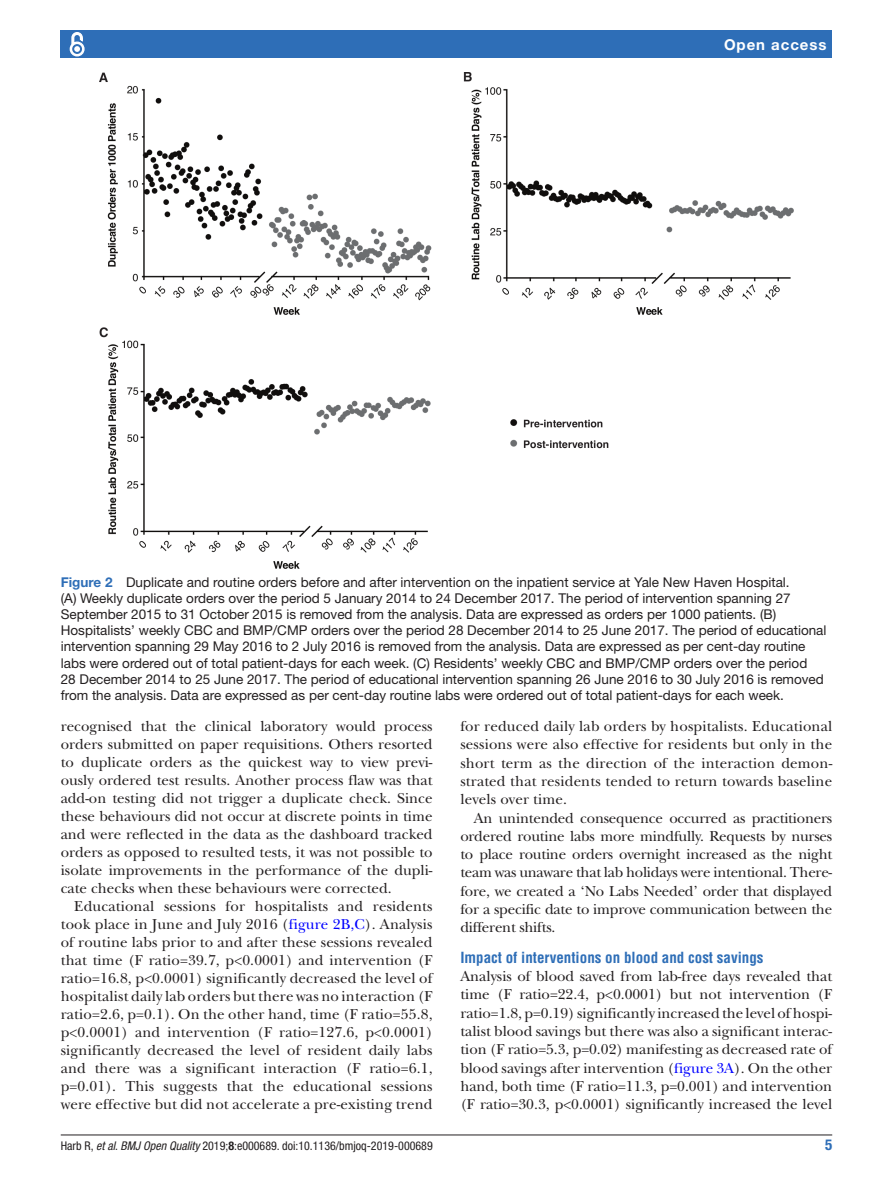
<style>
.page{position:relative;width:893px;height:1191px;background:#fff}
.page>*{position:absolute;margin:0;border:0;box-sizing:border-box;transform-origin:0 0}
.t1{font:15px/18px "New Baskerville";color:#231f20;text-align:justify}
.t2{font:700 condensed 15px "Helvetica LT Std";color:#2e6eb7}
.t3{font:700 15px "Helvetica Neue LT Std";letter-spacing:.065em;color:#fff}
.t4{font:700 condensed 15px "Helvetica Neue LT Std";color:#2e6eb7}
.t5{font:13.5px/16.2px "Helvetica Neue LT Std";color:#231f20}
.t6{font:condensed 12px "Helvetica Neue LT Std";color:#231f20}
.s1{font-weight:700;color:#2e6eb7}
.s2{color:#00f}
.s3{font-style:italic}
.s4{font-weight:700}
</style>
<div class="page">
<hr style="left:61px;top:1134px;width:771px;height:1px;background:#231f20">
<div style="left:61px;top:31px;width:771px;height:27px;background:#2e6eb7"></div>
<svg style="left:69px;top:32px;width:16px;height:25px"></svg>
<img style="left:99px;top:73px;width:695px;height:496px">
<p class="t3" style="left:724px;top:35px;width:104px">Open access</p>
<p class="t5" style="left:61px;top:573px;width:767px"><span class="s1">Figure 2</span> Duplicate and routine orders before and after intervention on the inpatient service at Yale New Haven Hospital.<br>(A) Weekly duplicate orders over the period 5 January 2014 to 24 December 2017. The period of intervention spanning 27<br>September 2015 to 31 October 2015 is removed from the analysis. Data are expressed as orders per 1000 patients. (B)<br>Hospitalists’ weekly CBC and BMP/CMP orders over the period 28 December 2014 to 25 June 2017. The period of educational intervention spanning 29 May 2016 to 2 July 2016 is removed from the analysis. Data are expressed as per cent-day routine labs were ordered out of total patient-days for each week. (C) Residents’ weekly CBC and BMP/CMP orders over the period<br>28 December 2014 to 25 June 2017. The period of educational intervention spanning 26 June 2016 to 30 July 2016 is removed from the analysis. Data are expressed as per cent-day routine labs were ordered out of total patient-days for each week.</p>
<p class="t1" style="left:61px;top:717px;width:373px">recognised that the clinical laboratory would process orders submitted on paper requisitions. Others resorted to duplicate orders as the quickest way to view previ&shy;ously ordered test results. Another process flaw was that add-on testing did not trigger a duplicate check. Since these behaviours did not occur at discrete points in time and were reflected in the data as the dashboard tracked orders as opposed to resulted tests, it was not possible to isolate improvements in the performance of the dupli&shy;cate checks when these behaviours were corrected.</p>
<p class="t1" style="left:61px;top:897px;width:373px;text-indent:14px">Educational sessions for hospitalists and residents took place in June and July 2016 (<span class="s2">figure 2B,C</span>). Analysis of routine labs prior to and after these sessions revealed that time (F ratio=39.7, p&lt;0.0001) and intervention (F ratio=16.8, p&lt;0.0001) significantly decreased the level of hospitalist daily lab orders but there was no interaction (F ratio=2.6, p=0.1). On the other hand, time (F ratio=55.8, p&lt;0.0001) and intervention (F ratio=127.6, p&lt;0.0001) significantly decreased the level of resident daily labs and there was a significant interaction (F ratio=6.1, p=0.01). This suggests that the educational sessions were effective but did not accelerate a pre-existing trend</p>
<p class="t1" style="left:460px;top:717px;width:373px">for reduced daily lab orders by hospitalists. Educational sessions were also effective for residents but only in the short term as the direction of the interaction demon&shy;strated that residents tended to return towards baseline levels over time.</p>
<p class="t1" style="left:460px;top:808px;width:373px;text-indent:13px">An unintended consequence occurred as practitioners ordered routine labs more mindfully. Requests by nurses to place routine orders overnight increased as the night team was unaware that lab holidays were intentional. There&shy;fore, we created a ‘No Labs Needed’ order that displayed for a specific date to improve communication between the different shifts.</p>
<p class="t2" style="left:460px;top:948px;width:305px">Impact of interventions on blood and cost savings</p>
<p class="t1" style="left:460px;top:967px;width:373px">Analysis of blood saved from lab-free days revealed that time (F ratio=22.4, p&lt;0.0001) but not intervention (F ratio=1.8, p=0.19) significantly increased the level of hospi&shy;talist blood savings but there was also a significant interac&shy;tion (F ratio=5.3, p=0.02) manifesting as decreased rate of blood savings after intervention (<span class="s2">figure 3A</span>). On the other hand, both time (F ratio=11.3, p=0.001) and intervention (F ratio=30.3, p&lt;0.0001) significantly increased the level</p>
<p class="t6" style="left:61px;top:1138px;width:374px">Harb R, <span class="s3">et al</span>. <span class="s3">BMJ Open Quality</span> 2019;<span class="s4">8</span>:e000689. doi:10.1136/bmjoq-2019-000689</p>
<p class="t4" style="left:825px;top:1135px;width:9px">5</p>
</div>
